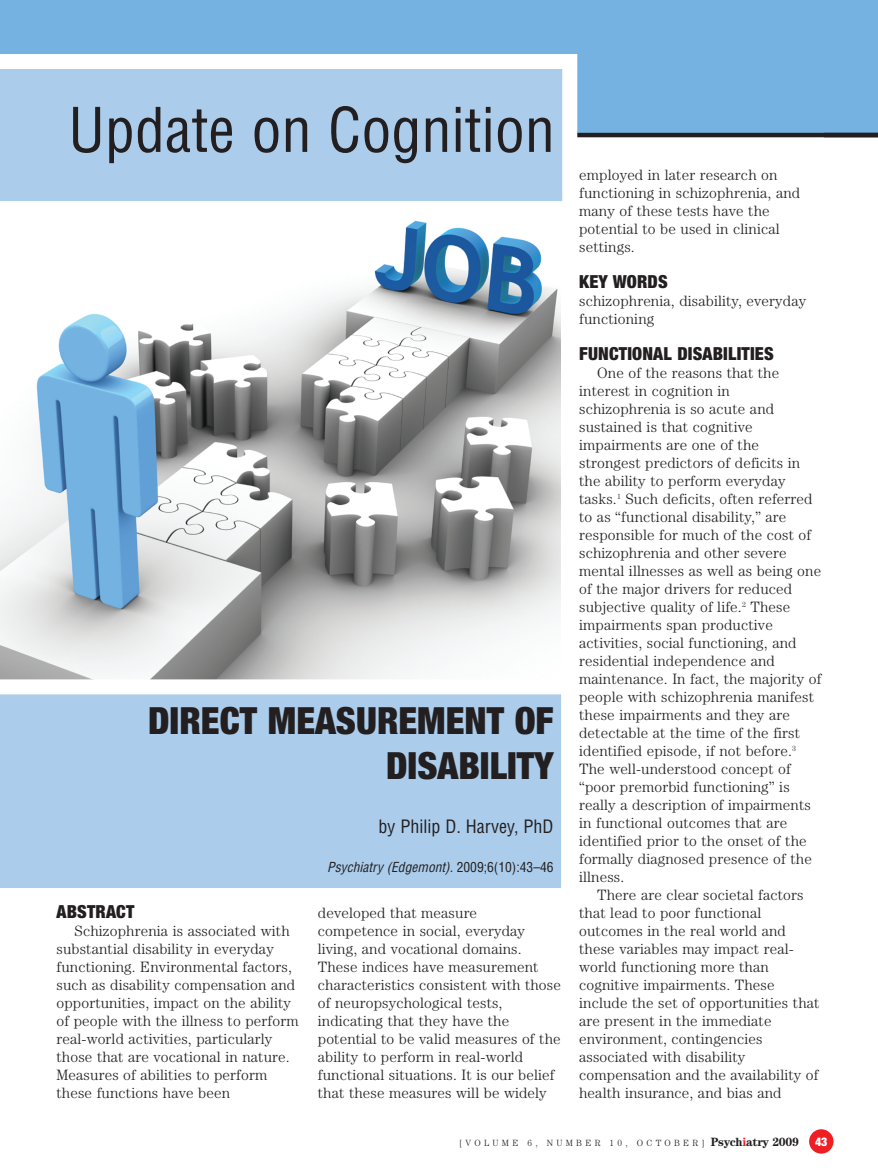
<style>
.page{position:relative;width:878px;height:1175px;background:#fff}
.page>*{position:absolute;margin:0;border:0;box-sizing:border-box;transform-origin:0 0}
.t1{font:condensed 60px "Helvetica";color:#231f20}
.t2{font:900 condensed 37.5px/45px "Helvetica Neue LT Std";color:#231f20;text-align:right}
.t3{font:900 condensed 18px "Helvetica Neue LT Std";letter-spacing:.01em;color:#231f20}
.t4{font:condensed 18px "Helvetica";color:#231f20}
.t5{font:300 15px/18px "Century Std";letter-spacing:.01em;color:#231f20}
.t6{font:italic condensed 13.5px "Helvetica";color:#231f20}
.t7{font:900 condensed 12px "Helvetica Neue LT Std";color:#fff}
.t8{font:300 9px "Century Std";letter-spacing:.365em;color:#231f20}
.s1{font-style:normal}
.s2{font-weight:700;font-size:12px}
.s3{font-weight:700;font-size:12px;color:#ee1e24}
</style>
<div class="page">
<div style="left:809px;top:1129px;width:24px;height:24px;background:#ee1e24;border-radius:50%"></div>
<div style="left:0;top:0;width:878px;height:135px;background:#75b2e1"></div>
<hr style="left:0;top:133px;width:878px;height:4px;background:#231f20">
<img style="left:0;top:220px;width:560px;height:459px">
<svg style="left:0;top:679px;width:561px;height:209px;background:#b1d0ec"></svg>
<svg style="left:0;top:54px;width:577px;height:147px;background:#b5d3ed"></svg>
<h1 class="t1" style="left:68px;top:96px;width:488px">Update on Cognition</h1>
<h2 class="t2" style="left:148px;top:701px;width:407px">DIRECT MEASUREMENT OF<br>DISABILITY</h2>
<p class="t4" style="left:378px;top:815px;width:177px">by Philip D. Harvey, PhD</p>
<p class="t6" style="left:327px;top:859px;width:228px">Psychiatry (Edgemont). <span class="s1">2009;6(10):43–46</span></p>
<p class="t3" style="left:57px;top:905px;width:79px">ABSTRACT</p>
<p class="t5" style="left:57px;top:923px;width:243px;text-indent:18px">Schizophrenia is associated with substantial disability in everyday functioning. Environmental factors, such as disability compensation and opportunities, impact on the ability of people with the illness to perform real-world activities, particularly those that are vocational in nature.<br>Measures of abilities to perform these functions have been</p>
<p class="t5" style="left:318px;top:905px;width:244px">developed that measure competence in social, everyday living, and vocational domains.<br>These indices have measurement characteristics consistent with those of neuropsychological tests, indicating that they have the potential to be valid measures of the ability to perform in real-world functional situations. It is our belief that these measures will be widely</p>
<p class="t5" style="left:579px;top:167px;width:222px">employed in later research on functioning in schizophrenia, and many of these tests have the potential to be used in clinical settings.</p>
<p class="t3" style="left:579px;top:275px;width:90px">KEY WORDS</p>
<p class="t5" style="left:579px;top:293px;width:228px">schizophrenia, disability, everyday functioning</p>
<p class="t3" style="left:579px;top:347px;width:196px">FUNCTIONAL DISABILITIES</p>
<p class="t5" style="left:579px;top:365px;width:244px;text-indent:18px">One of the reasons that the interest in cognition in schizophrenia is so acute and sustained is that cognitive impairments are one of the strongest predictors of deficits in the ability to perform everyday tasks.<sup>1</sup> Such deficits, often referred to as “functional disability,” are responsible for much of the cost of schizophrenia and other severe mental illnesses as well as being one of the major drivers for reduced subjective quality of life.<sup>2</sup> These impairments span productive activities, social functioning, and residential independence and maintenance. In fact, the majority of people with schizophrenia manifest these impairments and they are detectable at the time of the first identified episode, if not before.<sup>3<br></sup>The well-understood concept of “poor premorbid functioning” is really a description of impairments in functional outcomes that are identified prior to the onset of the formally diagnosed presence of the illness.</p>
<p class="t5" style="left:579px;top:887px;width:242px;text-indent:18px">There are clear societal factors that lead to poor functional outcomes in the real world and these variables may impact real&shy;world functioning more than cognitive impairments. These include the set of opportunities that are present in the immediate environment, contingencies associated with disability compensation and the availability of health insurance, and bias and</p>
<p class="t8" style="left:459px;top:1139px;width:341px">[VOLUME 6, NUMBER 10, OCTOBER] <span class="s2">Psych</span><span class="s3">i</span><span class="s2">atry 2009</span></p>
<p class="t7" style="left:815px;top:1137px;width:14px">43</p>
</div>
